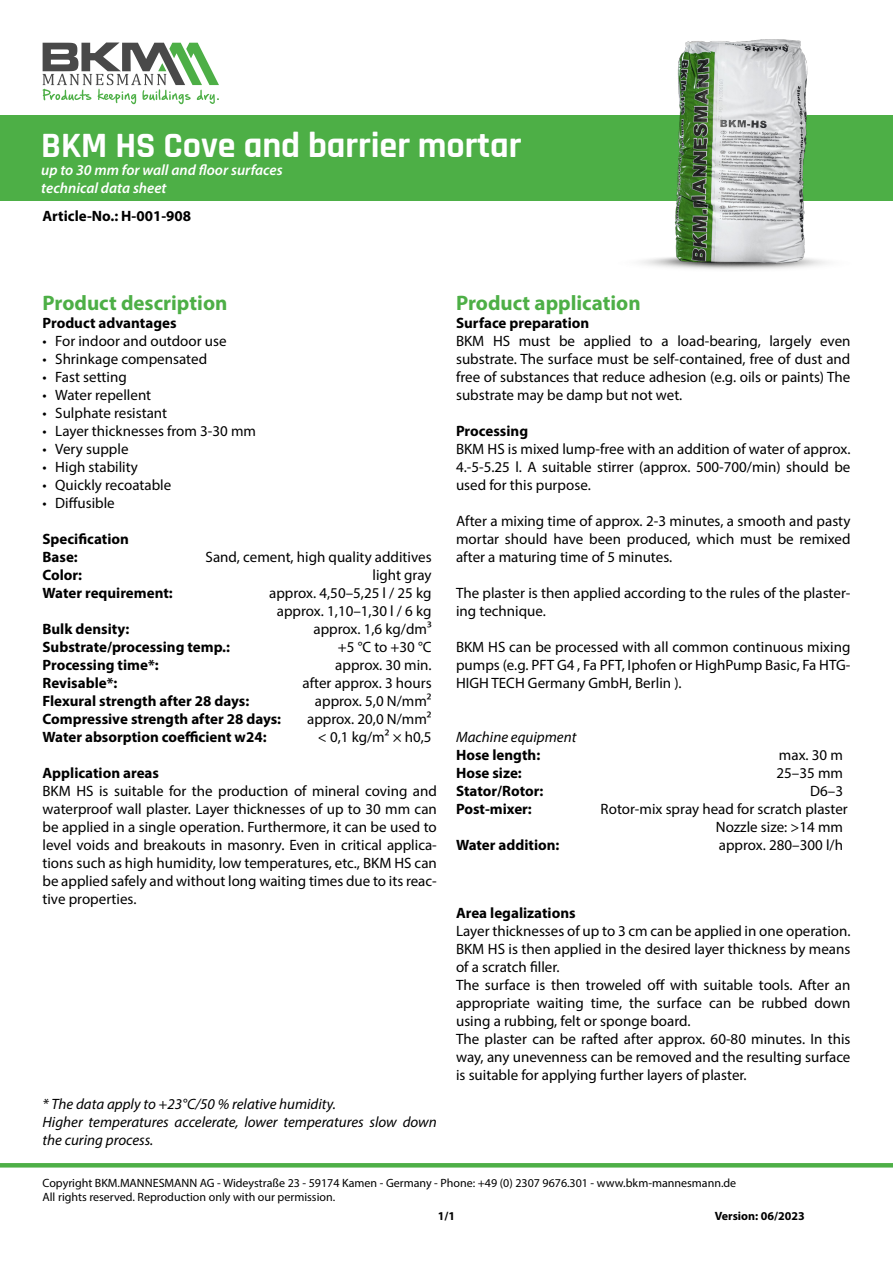
<style>
.page{position:relative;width:893px;height:1263px;background:#fff}
.page>*{position:absolute;margin:0;border:0;box-sizing:border-box;transform-origin:0 0}
.t1{font:700 36px "Rajdhani";color:#fff}
.t2{font:700 21px "Myriad Pro";color:#4daf46}
.t3{font:15px/18px "Myriad Pro";color:#000;text-align:justify}
.t4{font:700 15px/18px "Myriad Pro";color:#000}
.t5{font:italic 15px/18px "Myriad Pro";color:#000}
.t6{font:italic 600 15px/18px "Myriad Pro";color:#fff}
.t7{font:12px/14.4px "Myriad Pro";color:#000}
.t8{font:700 12px "Myriad Pro";color:#000}
</style>
<div class="page">
<hr style="left:0;top:1163px;width:893px;height:4px;background:#4daf46">
<svg style="left:43px;top:43px;width:176px;height:61px"></svg>
<div style="left:0;top:116px;width:893px;height:85px;background:#4daf46"></div>
<img style="left:473px;top:39px;width:420px;height:231px">
<h1 class="t1" style="left:41px;top:123px;width:482px">BKM HS Cove and barrier mortar</h1>
<p class="t6" style="left:41px;top:160px;width:243px">up to 30 mm for wall and floor surfaces technical data sheet</p>
<p class="t4" style="left:43px;top:206px;width:150px">Article-No.: H-001-908</p>
<h2 class="t2" style="left:43px;top:289px;width:186px">Product description</h2>
<p class="t4" style="left:43px;top:313px;width:136px">Product advantages</p>
<p class="t3" style="left:43px;top:331px;width:186px">• For indoor and outdoor use</p>
<p class="t3" style="left:43px;top:349px;width:166px">• Shrinkage compensated</p>
<p class="t3" style="left:43px;top:367px;width:86px">• Fast setting</p>
<p class="t3" style="left:43px;top:385px;width:110px">• Water repellent</p>
<p class="t3" style="left:43px;top:403px;width:126px">• Sulphate resistant</p>
<p class="t3" style="left:43px;top:421px;width:215px">• Layer thicknesses from 3-30 mm</p>
<p class="t3" style="left:43px;top:439px;width:87px">• Very supple</p>
<p class="t3" style="left:43px;top:457px;width:97px">• High stability</p>
<p class="t3" style="left:43px;top:475px;width:130px">• Quickly recoatable</p>
<p class="t3" style="left:43px;top:493px;width:74px">• Diffusible</p>
<p class="t4" style="left:43px;top:529px;width:88px">Specification<br>Base:</p>
<p class="t3" style="left:206px;top:547px;width:227px">Sand, cement, high quality additives</p>
<p class="t4" style="left:43px;top:565px;width:41px">Color:</p>
<p class="t3" style="left:372px;top:565px;width:61px">light gray</p>
<p class="t4" style="left:43px;top:583px;width:132px">Water requirement:</p>
<p class="t3" style="left:269px;top:583px;width:164px;text-align:center">approx. 4,50–5,25 l / 25 kg approx. 1,10–1,30 l / 6 kg</p>
<p class="t4" style="left:43px;top:619px;width:88px">Bulk density:</p>
<p class="t3" style="left:313px;top:619px;width:120px">approx. 1,6 kg/dm³</p>
<p class="t4" style="left:43px;top:637px;width:189px">Substrate/processing temp.:</p>
<p class="t3" style="left:338px;top:637px;width:95px">+5 °C to +30 °C</p>
<p class="t4" style="left:43px;top:655px;width:118px">Processing time*:</p>
<p class="t3" style="left:335px;top:655px;width:98px">approx. 30 min.</p>
<p class="t4" style="left:43px;top:673px;width:76px">Revisable*:</p>
<p class="t3" style="left:302px;top:673px;width:131px">after approx. 3 hours</p>
<p class="t4" style="left:43px;top:691px;width:208px">Flexural strength after 28 days:</p>
<p class="t3" style="left:315px;top:691px;width:118px">approx. 5,0 N/mm²</p>
<p class="t4" style="left:43px;top:709px;width:240px">Compressive strength after 28 days:</p>
<p class="t3" style="left:307px;top:709px;width:126px">approx. 20,0 N/mm²</p>
<p class="t4" style="left:43px;top:727px;width:226px">Water absorption coefficient w24:</p>
<p class="t3" style="left:318px;top:727px;width:115px">&lt; 0,1 kg/m² × h0,5</p>
<p class="t4" style="left:43px;top:763px;width:118px">Application areas</p>
<p class="t3" style="left:43px;top:781px;width:396px">BKM HS is suitable for the production of mineral coving and waterproof wall plaster. Layer thicknesses of up to 30 mm can be applied in a single operation. Furthermore, it can be used to level voids and breakouts in masonry. Even in critical applica&shy;tions such as high humidity, low temperatures, etc., BKM HS can be applied safely and without long waiting times due to its reac&shy;tive properties.</p>
<p class="t5" style="left:43px;top:1094px;width:396px">* The data apply to +23°C/50 % relative humidity.<br>Higher temperatures accelerate, lower temperatures slow down the curing process.</p>
<h2 class="t2" style="left:456px;top:289px;width:186px">Product application</h2>
<p class="t4" style="left:456px;top:313px;width:135px">Surface preparation</p>
<p class="t3" style="left:456px;top:331px;width:396px">BKM HS must be applied to a load-bearing, largely even substrate. The surface must be self-contained, free of dust and free of substances that reduce adhesion (e.g. oils or paints) The substrate may be damp but not wet.</p>
<p class="t4" style="left:456px;top:421px;width:74px">Processing</p>
<p class="t3" style="left:456px;top:439px;width:396px">BKM HS is mixed lump-free with an addition of water of approx.<br>4.-5-5.25 l. A suitable stirrer (approx. 500-700/min) should be used for this purpose.</p>
<p class="t3" style="left:456px;top:511px;width:396px">After a mixing time of approx. 2-3 minutes, a smooth and pasty mortar should have been produced, which must be remixed after a maturing time of 5 minutes.</p>
<p class="t3" style="left:456px;top:583px;width:396px">The plaster is then applied according to the rules of the plaster&shy;ing technique.</p>
<p class="t3" style="left:456px;top:637px;width:396px">BKM HS can be processed with all common continuous mixing pumps (e.g. PFT G4 , Fa PFT, Iphofen or HighPump Basic, Fa HTG-HIGH TECH Germany GmbH, Berlin ).</p>
<p class="t5" style="left:456px;top:727px;width:122px">Machine equipment</p>
<p class="t4" style="left:456px;top:745px;width:86px">Hose length:</p>
<p class="t3" style="left:779px;top:745px;width:66px">max. 30 m</p>
<p class="t4" style="left:456px;top:763px;width:67px">Hose size:</p>
<p class="t3" style="left:776px;top:763px;width:68px">25–35 mm</p>
<p class="t4" style="left:456px;top:781px;width:89px">Stator/Rotor:</p>
<p class="t3" style="left:810px;top:781px;width:34px">D6–3</p>
<p class="t4" style="left:456px;top:799px;width:77px">Post-mixer:</p>
<p class="t3" style="left:716px;top:799px;width:134px;text-indent:-115px">Rotor-mix spray head for scratch plaster<br>Nozzle size: &gt;14 mm</p>
<p class="t4" style="left:456px;top:835px;width:105px">Water addition:</p>
<p class="t3" style="left:719px;top:835px;width:126px">approx. 280–300 l/h</p>
<p class="t4" style="left:456px;top:903px;width:121px">Area legalizations</p>
<p class="t3" style="left:456px;top:922px;width:396px;text-align:left">Layer thicknesses of up to 3 cm can be applied in one operation.<br>BKM HS is then applied in the desired layer thickness by means of a scratch filler.<br>The surface is then troweled off with suitable tools. After an appropriate waiting time, the surface can be rubbed down using a rubbing, felt or sponge board.<br>The plaster can be rafted after approx. 60-80 minutes. In this way, any unevenness can be removed and the resulting surface is suitable for applying further layers of plaster.</p>
<p class="t7" style="left:43px;top:1175px;width:695px">Copyright BKM.MANNESMANN AG - Wideystraße 23 - 59174 Kamen - Germany - Phone: +49 (0) 2307 9676.301 - www.bkm-mannesmann.de<br>All rights reserved. Reproduction only with our permission.</p>
<p class="t8" style="left:715px;top:1208px;width:91px">Version: 06/2023</p>
<p class="t8" style="left:438px;top:1208px;width:19px">1/1</p>
</div>
